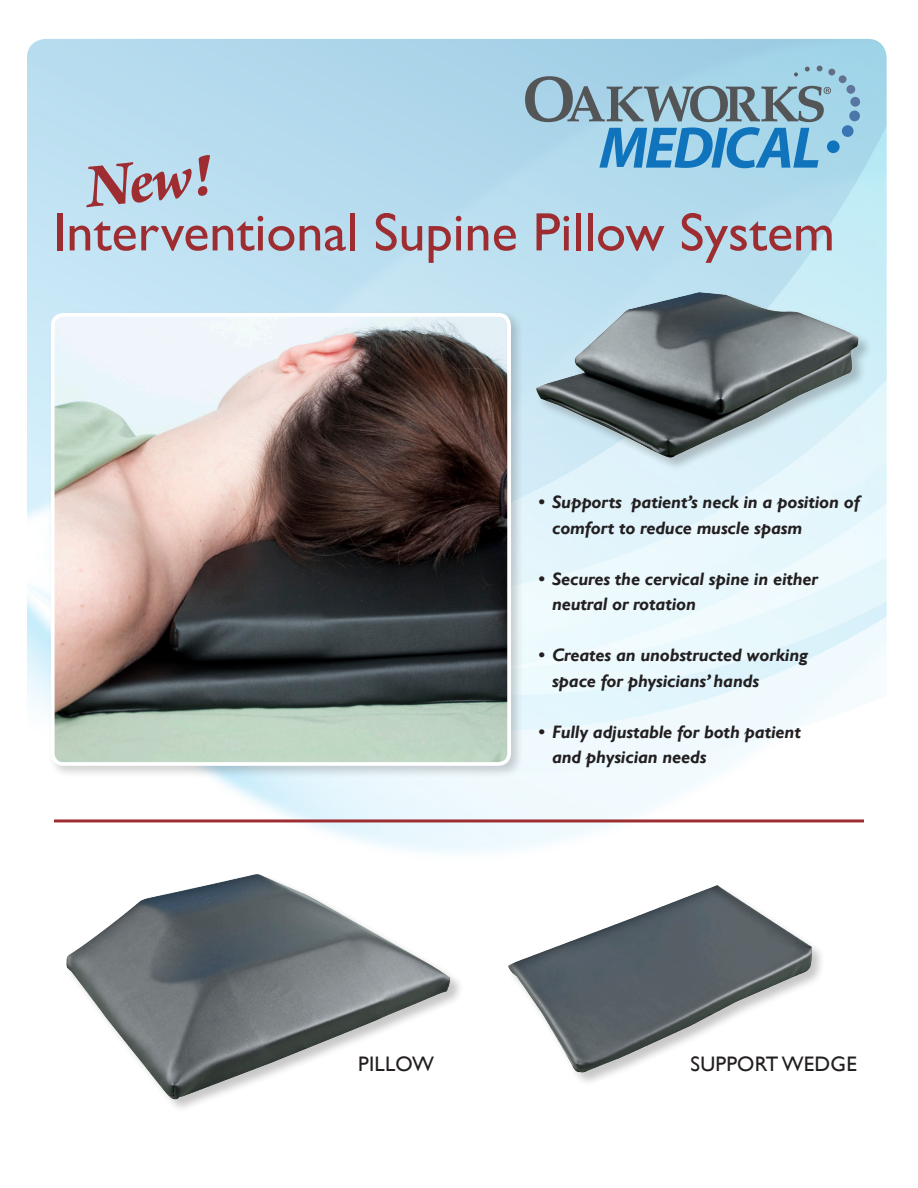
<style>
.page{position:relative;width:918px;height:1188px;background:#fff}
.page>*{position:absolute;margin:0;border:0;box-sizing:border-box;transform-origin:0 0}
.t1{font:italic 700 65.85px "Arno Pro";color:#9e2d32}
.t2{font:italic 700 59.1px "Myriad Pro";letter-spacing:-.04em;color:#1074bc}
.t3{font:54.3px "Gill Sans";color:#9e2d32}
.t4{font:21px "Gill Sans";letter-spacing:.01em;color:#231f20}
.t5{font:italic 700 18px/25.5px "Gill Sans";letter-spacing:-.01em;color:#231f20}
</style>
<div class="page">
<img style="left:27px;top:39px;width:860px;height:814px">
<div style="left:48px;top:310px;width:475px;height:468px;background:#231f20;opacity:.2"></div>
<img style="left:53px;top:315px;width:456px;height:449px">
<div style="left:51px;top:313px;width:460px;height:453px;border:4px solid #fff;border-radius:11px"></div>
<hr style="left:54px;top:819px;width:810px;height:3px;background:#9e2d32">
<div style="left:827px;top:140px;width:13px;height:13px;background:#1074bc;border-radius:50%"></div>
<div style="left:842px;top:125px;width:12px;height:12px;background:#3a75b3;border-radius:50%"></div>
<div style="left:849px;top:110px;width:11px;height:12px;background:#4a76ab;border-radius:50%"></div>
<div style="left:850px;top:97px;width:10px;height:10px;background:#5677a3;border-radius:50%"></div>
<div style="left:846px;top:85px;width:9px;height:9px;background:#5f7599;border-radius:50%"></div>
<div style="left:839px;top:75px;width:8px;height:8px;background:#63738f;border-radius:50%"></div>
<div style="left:828px;top:68px;width:7px;height:8px;background:#646e83;border-radius:50%"></div>
<svg style="left:525px;top:66px;width:306px;height:56px;background:#8fb0c0"></svg>
<img style="left:66px;top:874px;width:390px;height:229px">
<img style="left:516px;top:248px;width:360px;height:227px">
<img style="left:508px;top:885px;width:313px;height:197px">
<p class="t1" style="left:82px;top:149px;width:128px;rotate:-6deg">New!</p>
<p class="t2" style="left:599px;top:109px;width:223px">MEDICAL</p>
<p class="t3" style="left:53px;top:201px;width:784px">Interventional Supine Pillow System</p>
<p class="t5" style="left:552px;top:490px;width:309px;text-indent:-14px">• Supports patient’s neck in a position of comfort to reduce muscle spasm</p>
<p class="t5" style="left:552px;top:567px;width:268px;text-indent:-14px">• Secures the cervical spine in either neutral or rotation</p>
<p class="t5" style="left:552px;top:643px;width:257px;text-indent:-14px">• Creates an unobstructed working space for physicians’ hands</p>
<p class="t5" style="left:552px;top:720px;width:250px;text-indent:-14px">• Fully adjustable for both patient and physician needs</p>
<p class="t4" style="left:358px;top:1052px;width:77px">PILLOW</p>
<p class="t4" style="left:691px;top:1052px;width:168px">SUPPORT WEDGE</p>
</div>
